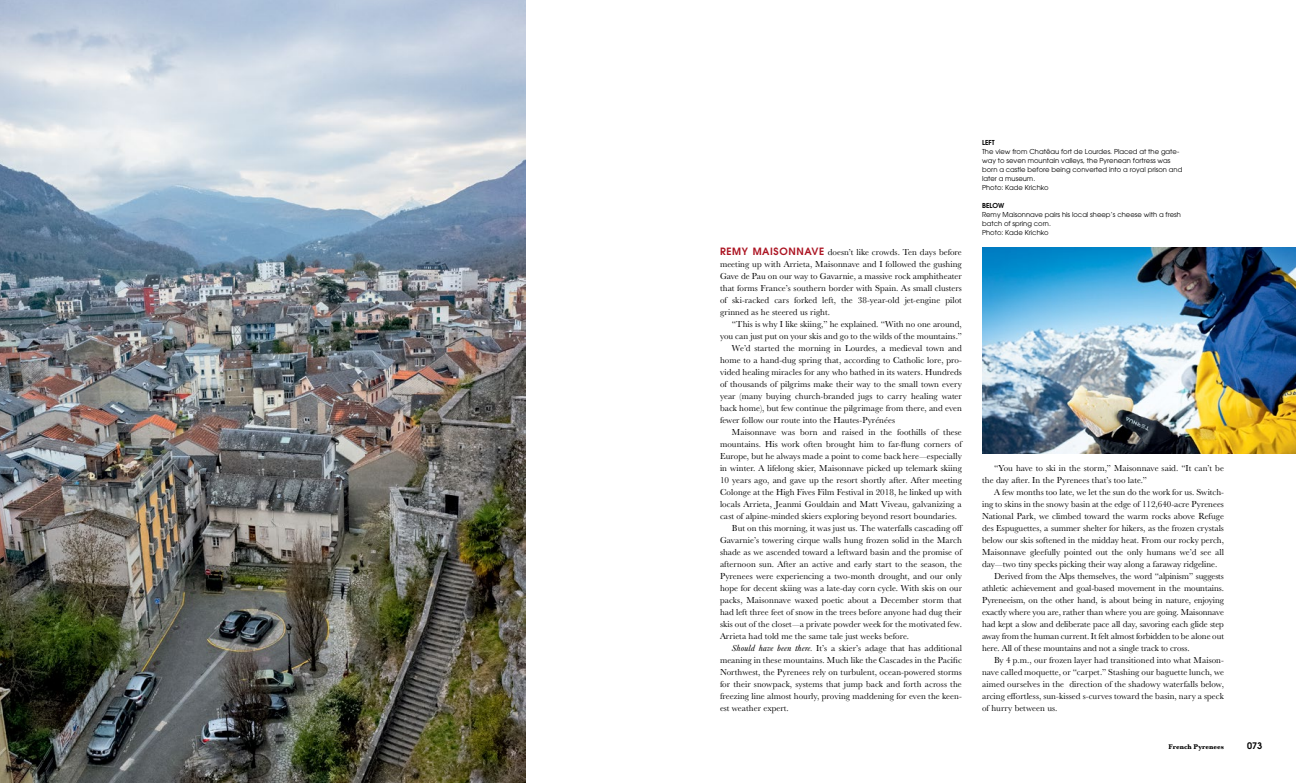
<style>
.page{position:relative;width:1296px;height:783px;background:#fff}
.page>*{position:absolute;margin:0;border:0;box-sizing:border-box;transform-origin:0 0}
.t1{font:9px/12px "Baskerville URW";letter-spacing:.005em;color:#000;text-align:justify}
.t2{font:600 9px "Avant Garde";color:#000}
.t3{font:700 expanded 7px "Baskerville URW";letter-spacing:.005em;color:#000}
.t4{font:6.8px/9px "Avant Garde";color:#000}
.t5{font:600 6.8px "Avant Garde";color:#000}
.s1{font-family:"Avant Garde";font-weight:600;font-size:10px;color:#ac1523}
.s2{font-style:italic}
</style>
<div class="page">
<img style="left:0;top:0;width:525px;height:783px">
<img style="left:982px;top:248px;width:314px;height:205px">
<p class="t1" style="left:720px;top:246px;width:243px"><span class="s1">REMY MAISONNAVE</span> doesn’t like crowds. Ten days before meeting up with Arrieta, Maisonnave and I followed the gushing Gave de Pau on our way to Gavarnie, a massive rock amphitheater that forms France’s southern border with Spain. As small clusters of ski-racked cars forked left, the 38-year-old jet-engine pilot grinned as he steered us right.</p>
<p class="t1" style="left:732px;top:318px;width:231px">“This is why I like skiing,” he explained. “With no one around,</p>
<p class="t1" style="left:720px;top:330px;width:243px">you can just put on your skis and go to the wilds of the mountains.”</p>
<p class="t1" style="left:732px;top:342px;width:231px">We’d started the morning in Lourdes, a medieval town and</p>
<p class="t1" style="left:720px;top:354px;width:243px">home to a hand-dug spring that, according to Catholic lore, pro-</p>
<p class="t1" style="left:720px;top:366px;width:243px">vided healing miracles for any who bathed in its waters. Hundreds</p>
<p class="t1" style="left:720px;top:378px;width:243px">of thousands of pilgrims make their way to the small town every</p>
<p class="t1" style="left:720px;top:390px;width:243px">year (many buying church-branded jugs to carry healing water</p>
<p class="t1" style="left:720px;top:402px;width:243px">back home), but few continue the pilgrimage from there, and even</p>
<p class="t1" style="left:720px;top:414px;width:177px">fewer follow our route into the Hautes-Pyrénées</p>
<p class="t1" style="left:732px;top:426px;width:231px">Maisonnave was born and raised in the foothills of these</p>
<p class="t1" style="left:720px;top:438px;width:243px">mountains. His work often brought him to far-flung corners of</p>
<p class="t1" style="left:720px;top:450px;width:243px">Europe, but he always made a point to come back here—especially</p>
<p class="t1" style="left:720px;top:462px;width:243px">in winter. A lifelong skier, Maisonnave picked up telemark skiing</p>
<p class="t1" style="left:720px;top:474px;width:243px">10 years ago, and gave up the resort shortly after. After meeting</p>
<p class="t1" style="left:720px;top:486px;width:243px">Colonge at the High Fives Film Festival in 2018, he linked up with</p>
<p class="t1" style="left:720px;top:498px;width:243px">locals Arrieta, Jeanmi Gouldain and Matt Viveau, galvanizing a</p>
<p class="t1" style="left:720px;top:510px;width:239px">cast of alpine-minded skiers exploring beyond resort boundaries.</p>
<p class="t1" style="left:732px;top:522px;width:233px">But on this morning, it was just us. The waterfalls cascading off</p>
<p class="t1" style="left:720px;top:534px;width:243px">Gavarnie’s towering cirque walls hung frozen solid in the March</p>
<p class="t1" style="left:720px;top:546px;width:243px">shade as we ascended toward a leftward basin and the promise of</p>
<p class="t1" style="left:720px;top:558px;width:243px">afternoon sun. After an active and early start to the season, the</p>
<p class="t1" style="left:720px;top:570px;width:243px">Pyrenees were experiencing a two-month drought, and our only</p>
<p class="t1" style="left:720px;top:582px;width:243px">hope for decent skiing was a late-day corn cycle. With skis on our</p>
<p class="t1" style="left:720px;top:594px;width:243px">packs, Maisonnave waxed poetic about a December storm that</p>
<p class="t1" style="left:720px;top:606px;width:243px">had left three feet of snow in the trees before anyone had dug their</p>
<p class="t1" style="left:720px;top:618px;width:243px">skis out of the closet—a private powder week for the motivated few.</p>
<p class="t1" style="left:720px;top:630px;width:191px">Arrieta had told me the same tale just weeks before.</p>
<p class="t1" style="left:732px;top:642px;width:231px"><span class="s2">Should have been there.</span> It’s a skier’s adage that has additional</p>
<p class="t1" style="left:720px;top:654px;width:243px">meaning in these mountains. Much like the Cascades in the Pacific</p>
<p class="t1" style="left:720px;top:666px;width:243px">Northwest, the Pyrenees rely on turbulent, ocean-powered storms</p>
<p class="t1" style="left:720px;top:678px;width:243px">for their snowpack, systems that jump back and forth across the</p>
<p class="t1" style="left:720px;top:690px;width:243px">freezing line almost hourly, proving maddening for even the keen-</p>
<p class="t1" style="left:720px;top:702px;width:70px">est weather expert.</p>
<p class="t5" style="left:982px;top:138px;width:14px">LEFT</p>
<p class="t4" style="left:982px;top:147px;width:202px">The view from Chatêau fort de Lourdes. Placed at the gate&shy;way to seven mountain valleys, the Pyrenean fortress was born a castle before being converted into a royal prison and later a museum.<br>Photo: Kade Krichko</p>
<p class="t5" style="left:982px;top:201px;width:24px">BELOW</p>
<p class="t4" style="left:982px;top:210px;width:200px">Remy Maisonnave pairs his local sheep’s cheese with a fresh batch of spring corn.<br>Photo: Kade Krichko</p>
<p class="t1" style="left:982px;top:462px;width:243px;text-indent:12px">“You have to ski in the storm,” Maisonnave said. “It can’t be the day after. In the Pyrenees that’s too late.”</p>
<p class="t1" style="left:994px;top:486px;width:231px">A few months too late, we let the sun do the work for us. Switch-</p>
<p class="t1" style="left:982px;top:498px;width:243px">ing to skins in the snowy basin at the edge of 112,640-acre Pyrenees</p>
<p class="t1" style="left:982px;top:510px;width:243px">National Park, we climbed toward the warm rocks above Refuge</p>
<p class="t1" style="left:982px;top:522px;width:243px">des Espuguettes, a summer shelter for hikers, as the frozen crystals</p>
<p class="t1" style="left:982px;top:534px;width:243px">below our skis softened in the midday heat. From our rocky perch,</p>
<p class="t1" style="left:982px;top:546px;width:243px">Maisonnave gleefully pointed out the only humans we’d see all</p>
<p class="t1" style="left:982px;top:558px;width:237px">day—two tiny specks picking their way along a faraway ridgeline.</p>
<p class="t1" style="left:994px;top:570px;width:231px">Derived from the Alps themselves, the word “alpinism” suggests</p>
<p class="t1" style="left:982px;top:582px;width:243px">athletic achievement and goal-based movement in the mountains.</p>
<p class="t1" style="left:982px;top:594px;width:243px">Pyreneeism, on the other hand, is about being in nature, enjoying</p>
<p class="t1" style="left:982px;top:606px;width:243px">exactly where you are, rather than where you are going. Maisonnave</p>
<p class="t1" style="left:982px;top:618px;width:243px">had kept a slow and deliberate pace all day, savoring each glide step</p>
<p class="t1" style="left:982px;top:630px;width:243px">away from the human current. It felt almost forbidden to be alone out</p>
<p class="t1" style="left:982px;top:642px;width:209px">here. All of these mountains and not a single track to cross.</p>
<p class="t1" style="left:994px;top:654px;width:231px">By 4 p.m., our frozen layer had transitioned into what Maison-</p>
<p class="t1" style="left:982px;top:666px;width:243px">nave called moquette, or “carpet.” Stashing our baguette lunch, we</p>
<p class="t1" style="left:982px;top:678px;width:243px">aimed ourselves in the direction of the shadowy waterfalls below,</p>
<p class="t1" style="left:982px;top:690px;width:243px">arcing effortless, sun-kissed s-curves toward the basin, nary a speck</p>
<p class="t1" style="left:982px;top:702px;width:77px">of hurry between us.</p>
<p class="t3" style="left:1169px;top:743px;width:57px">French Pyrenees</p>
<p class="t2" style="left:1247px;top:740px;width:17px">073</p>
</div>
